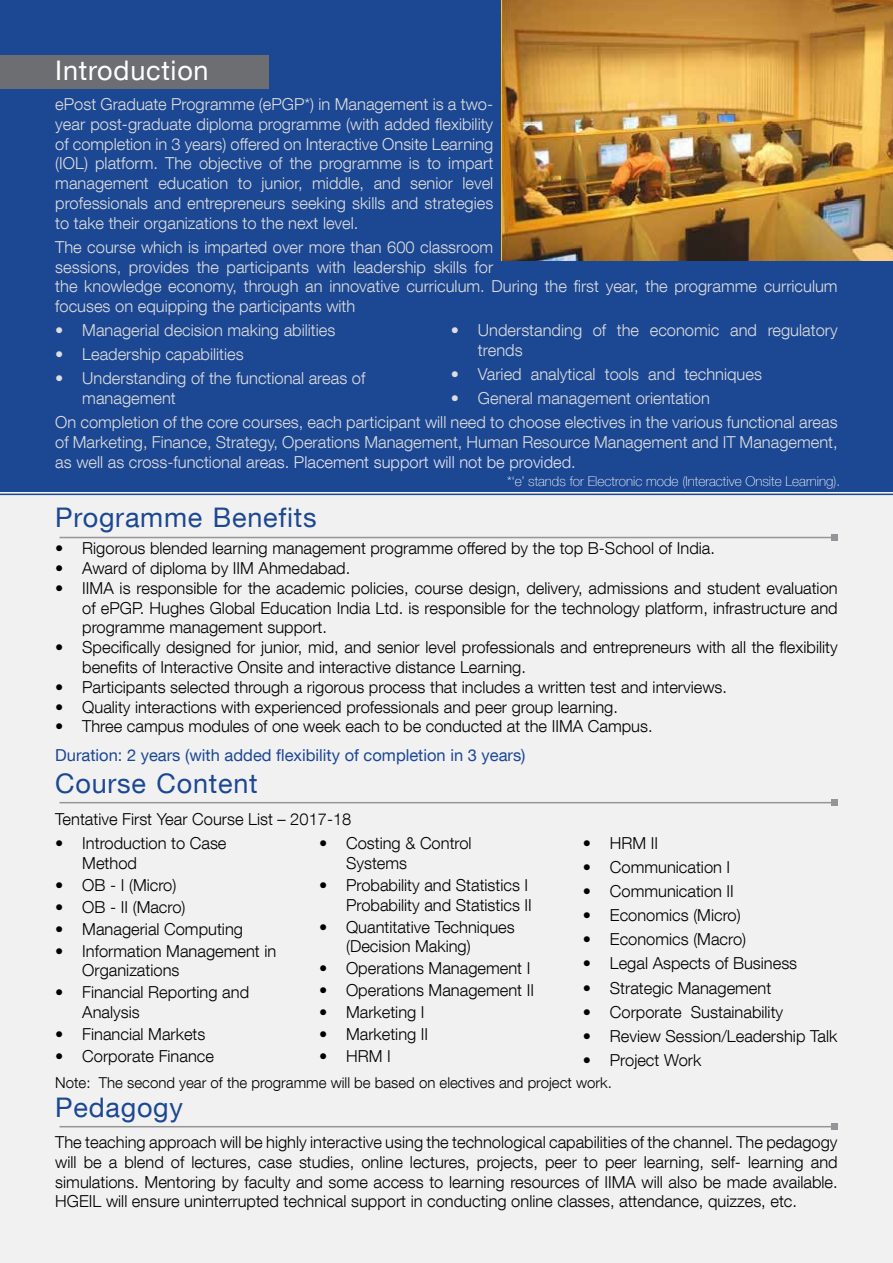
<style>
.page{position:relative;width:893px;height:1263px;background:#fff}
.page>*{position:absolute;margin:0;border:0;box-sizing:border-box;transform-origin:0 0}
.t1{font:27px "Helvetica Neue LT Com";letter-spacing:.03em;color:#1c4792}
.t2{font:27px "Helvetica Neue LT Com";letter-spacing:.03em;color:#fff}
.t3{font:300 16.5px/19.8px "Helvetica Neue LT Com";color:#000}
.t4{font:300 16.5px/19.8px "Helvetica Neue LT Com";color:#dcddde}
.t5{font:16.5px "Helvetica Neue LT Com";color:#1c4792}
.t6{font:300 15px "Helvetica Neue LT Com";color:#000}
.t7{font:100 13.5px "Helvetica Neue LT Com";color:#fff}
.s1{color:#e1e1ee}
</style>
<div class="page">
<div style="left:0;top:487px;width:893px;height:776px;background:#f1f1f2"></div>
<hr style="left:60px;top:802px;width:775px;height:1px;background:#939598">
<svg style="left:832px;top:800px;width:6px;height:6px"></svg>
<hr style="left:60px;top:1126px;width:775px;height:1px;background:#939598">
<svg style="left:832px;top:1124px;width:6px;height:6px"></svg>
<div style="left:0;top:0;width:893px;height:491px;background:#1c4792"></div>
<div style="left:0;top:55px;width:269px;height:33px;background:#6d6e71"></div>
<hr style="left:60px;top:537px;width:775px;height:1px;background:#939598">
<svg style="left:832px;top:534px;width:6px;height:6px"></svg>
<hr style="left:0;top:494px;width:893px;height:1px;background:#1c4792">
<img style="left:502px;top:0;width:391px;height:260px">
<h1 class="t2" style="left:55px;top:54px;width:155px">Introduction</h1>
<p class="t4" style="left:55px;top:94px;width:439px;text-align:justify">ePost Graduate Programme (ePGP*) in Management is a two&shy;year post-graduate diploma programme (with added flexibility of completion in 3 years) offered on Interactive Onsite Learning (IOL) platform. The objective of the programme is to impart management education to junior, middle, and senior level professionals and entrepreneurs seeking skills and strategies to take their organizations to the next level.</p>
<p class="t4" style="left:55px;top:237px;width:784px">The course which is imparted over more than 600 classroom<br>sessions, provides the participants with leadership skills for<br>the knowledge economy, through an innovative curriculum. During the first year, the programme curriculum focuses on equipping the participants with</p>
<p class="t4" style="left:55px;top:320px;width:282px">• Managerial decision making abilities</p>
<p class="t4" style="left:55px;top:344px;width:190px">• Leadership capabilities</p>
<p class="t4" style="left:82px;top:368px;width:285px;text-indent:-27px">• Understanding of the functional areas of management</p>
<p class="t4" style="left:478px;top:320px;width:361px;text-indent:-27px">• Understanding of the economic and regulatory trends</p>
<p class="t4" style="left:451px;top:364px;width:312px">• Varied analytical tools and techniques</p>
<p class="t4" style="left:55px;top:386px;width:784px;line-height:24px;text-indent:396px">• General management orientation<br>On completion of the core courses, each participant will need to choose electives in the various functional areas</p>
<p class="t4" style="left:55px;top:432px;width:784px">of Marketing, Finance, Strategy, Operations Management, Human Resource Management and IT Management, as well as cross-functional ar<span class="s1">eas. Placement support will not be provided.</span></p>
<h1 class="t1" style="left:55px;top:501px;width:263px">Programme Benefits</h1>
<p class="t7" style="left:507px;top:473px;width:335px">*‘e’ stands for Electronic mode (Interactive Onsite Learning).</p>
<p class="t3" style="left:55px;top:538px;width:661px">• Rigorous blended learning management programme offered by the top B-School of India.</p>
<p class="t3" style="left:55px;top:558px;width:297px">• Award of diploma by IIM Ahmedabad.</p>
<p class="t3" style="left:82px;top:578px;width:757px;text-align:justify;text-indent:-27px">• IIMA is responsible for the academic policies, course design, delivery, admissions and student evaluation of ePGP. Hughes Global Education India Ltd. is responsible for the technology platform, infrastructure and programme management support.</p>
<p class="t3" style="left:82px;top:637px;width:757px;text-indent:-27px">• Specifically designed for junior, mid, and senior level professionals and entrepreneurs with all the flexibility benefits of Interactive Onsite and interactive distance Learning.</p>
<p class="t3" style="left:55px;top:677px;width:673px">• Participants selected through a rigorous process that includes a written test and interviews.</p>
<p class="t3" style="left:55px;top:696px;width:564px">• Quality interactions with experienced professionals and peer group learning.</p>
<p class="t3" style="left:55px;top:716px;width:599px">• Three campus modules of one week each to be conducted at the IIMA Campus.</p>
<p class="t5" style="left:55px;top:745px;width:472px">Duration: 2 years (with added flexibility of completion in 3 years)</p>
<h1 class="t1" style="left:55px;top:767px;width:204px">Course Content</h1>
<p class="t3" style="left:55px;top:809px;width:298px">Tentative First Year Course List – 2017-18</p>
<p class="t3" style="left:82px;top:833px;width:146px;text-indent:-27px">• Introduction to Case<br>Method</p>
<p class="t3" style="left:55px;top:875px;width:123px">• OB - I (Micro)</p>
<p class="t3" style="left:55px;top:897px;width:132px">• OB - II (Macro)</p>
<p class="t3" style="left:55px;top:919px;width:189px">• Managerial Computing</p>
<p class="t3" style="left:82px;top:940px;width:196px;text-indent:-27px">• Information Management in<br>Organizations</p>
<p class="t3" style="left:82px;top:982px;width:168px;text-indent:-27px">• Financial Reporting and<br>Analysis</p>
<p class="t3" style="left:55px;top:1024px;width:152px">• Financial Markets</p>
<p class="t3" style="left:55px;top:1046px;width:160px">• Corporate Finance</p>
<p class="t3" style="left:346px;top:833px;width:127px;text-indent:-27px">• Costing &amp; Control<br>Systems</p>
<p class="t3" style="left:319px;top:875px;width:214px;text-align:right">• Probability and Statistics I<br>Probability and Statistics II</p>
<p class="t3" style="left:346px;top:916px;width:170px;text-indent:-27px">• Quantitative Techniques (Decision Making)</p>
<p class="t3" style="left:319px;top:958px;width:213px">• Operations Management I</p>
<p class="t3" style="left:319px;top:980px;width:216px">• Operations Management II</p>
<p class="t3" style="left:319px;top:1002px;width:107px">• Marketing I</p>
<p class="t3" style="left:319px;top:1024px;width:111px">• Marketing II</p>
<p class="t3" style="left:319px;top:1046px;width:73px">• HRM I</p>
<p class="t3" style="left:583px;top:833px;width:77px">• HRM II</p>
<p class="t3" style="left:583px;top:857px;width:149px">• Communication I</p>
<p class="t3" style="left:583px;top:881px;width:153px">• Communication II</p>
<p class="t3" style="left:583px;top:905px;width:159px">• Economics (Micro)</p>
<p class="t3" style="left:583px;top:929px;width:165px">• Economics (Macro)</p>
<p class="t3" style="left:583px;top:953px;width:216px">• Legal Aspects of Business</p>
<p class="t3" style="left:583px;top:977px;width:190px">• Strategic Management</p>
<p class="t3" style="left:583px;top:1001px;width:202px">• Corporate Sustainability</p>
<p class="t3" style="left:583px;top:1025px;width:256px">• Review Session/Leadership Talk</p>
<p class="t3" style="left:583px;top:1049px;width:120px">• Project Work</p>
<p class="t6" style="left:55px;top:1073px;width:558px">Note: The second year of the programme will be based on electives and project work.</p>
<h1 class="t1" style="left:55px;top:1091px;width:129px">Pedagogy</h1>
<p class="t3" style="left:55px;top:1132px;width:784px;text-align:justify">The teaching approach will be highly interactive using the technological capabilities of the channel. The pedagogy will be a blend of lectures, case studies, online lectures, projects, peer to peer learning, self- learning and simulations. Mentoring by faculty and some access to learning resources of IIMA will also be made available.<br>HGEIL will ensure uninterrupted technical support in conducting online classes, attendance, quizzes, etc.</p>
</div>
